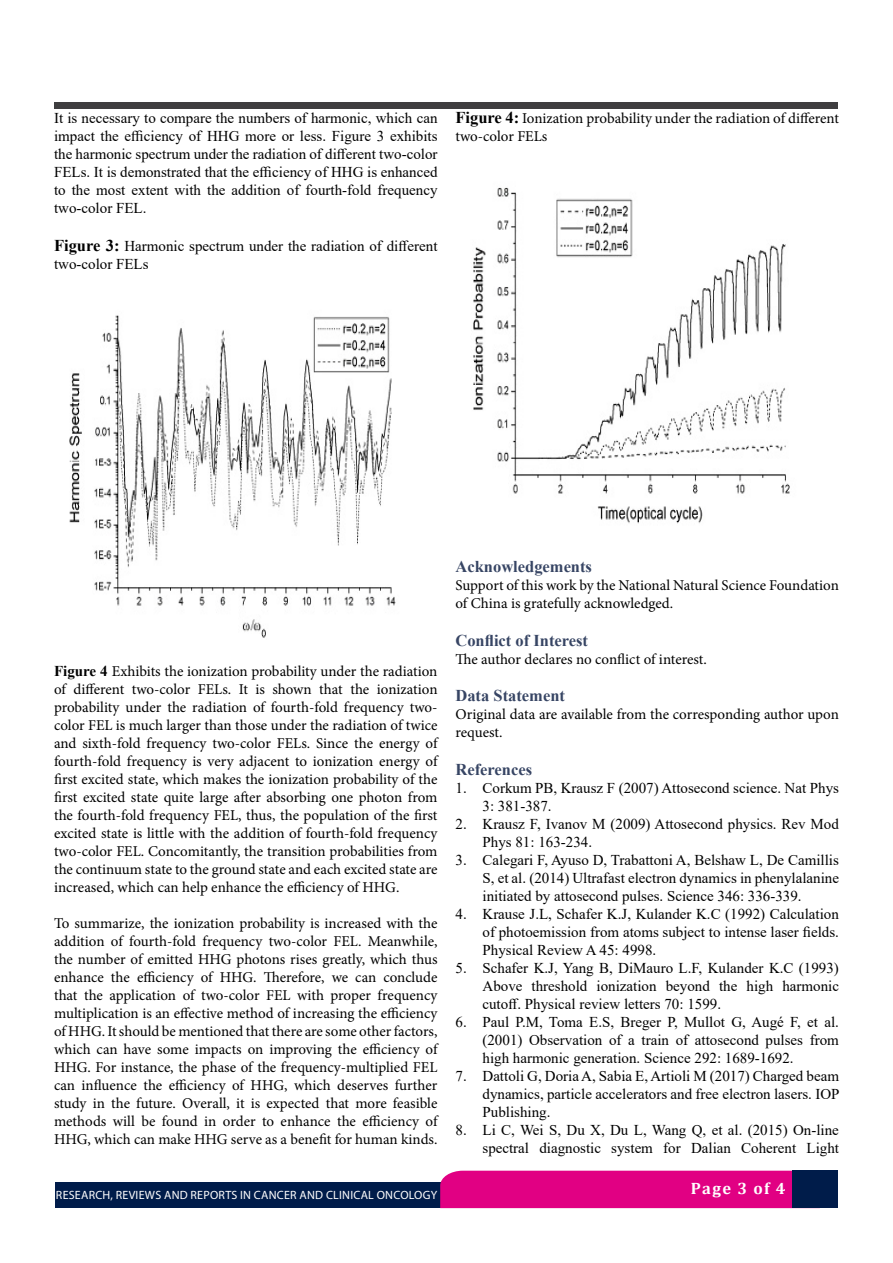
<style>
.page{position:relative;width:893px;height:1263px;background:#fff}
.page>*{position:absolute;margin:0;border:0;box-sizing:border-box;transform-origin:0 0}
.t1{font:700 16.5px "Times New Roman";color:#374564}
.t2{font:700 16.5px "Cambria";letter-spacing:.08em;color:#fff}
.t3{font:15px/18px "Minion Pro";color:#000}
.t4{font:15px/18px "Times New Roman";color:#000;text-align:justify}
.t5{font:12px "Myriad Pro";letter-spacing:.02em;color:#fff}
.s1{font-weight:700;font-size:16.5px}
.s2{font-family:"Times New Roman";font-weight:700;font-size:16.5px}
.s3{font-family:"Times New Roman";font-weight:700}
</style>
<div class="page">
<div style="left:54px;top:103px;width:783px;height:5px;background:#3f3e40"></div>
<div style="left:55px;top:1182px;width:765px;height:26px;background:#001c4a"></div>
<div style="left:440px;top:1171px;width:352px;height:37px;background:#e10083"></div>
<div style="left:792px;top:1171px;width:46px;height:37px;background:#001c4a"></div>
<img style="left:69px;top:315px;width:327px;height:323px">
<img style="left:473px;top:187px;width:317px;height:337px">
<p class="t4" style="left:54px;top:108px;width:385px">It is necessary to compare the numbers of harmonic, which can impact the efficiency of HHG more or less. Figure 3 exhibits the harmonic spectrum under the radiation of different two-color FELs. It is demonstrated that the efficiency of HHG is enhanced to the most extent with the addition of fourth-fold frequency two-color FEL.</p>
<p class="t4" style="left:54px;top:236px;width:385px"><span class="s1">Figure 3:</span> Harmonic spectrum under the radiation of different two-color FELs</p>
<p class="t3" style="left:455px;top:110px;width:385px"><span class="s2">Figure 4:</span> Ionization probability under the radiation of different two-color FELs</p>
<p class="t3" style="left:54px;top:662px;width:385px;text-align:justify"><span class="s3">Figure 4</span> Exhibits the ionization probability under the radiation of different two-color FELs. It is shown that the ionization probability under the radiation of fourth-fold frequency two&shy;color FEL is much larger than those under the radiation of twice and sixth-fold frequency two-color FELs. Since the energy of fourth-fold frequency is very adjacent to ionization energy of first excited state, which makes the ionization probability of the first excited state quite large after absorbing one photon from the fourth-fold frequency FEL, thus, the population of the first excited state is little with the addition of fourth-fold frequency two-color FEL. Concomitantly, the transition probabilities from the continuum state to the ground state and each excited state are increased, which can help enhance the efficiency of HHG.</p>
<p class="t3" style="left:54px;top:914px;width:385px;text-align:justify">To summarize, the ionization probability is increased with the addition of fourth-fold frequency two-color FEL. Meanwhile, the number of emitted HHG photons rises greatly, which thus enhance the efficiency of HHG. Therefore, we can conclude that the application of two-color FEL with proper frequency multiplication is an effective method of increasing the efficiency of HHG. It should be mentioned that there are some other factors, which can have some impacts on improving the efficiency of HHG. For instance, the phase of the frequency-multiplied FEL can influence the efficiency of HHG, which deserves further study in the future. Overall, it is expected that more feasible methods will be found in order to enhance the efficiency of HHG, which can make HHG serve as a benefit for human kinds.</p>
<p class="t5" style="left:56px;top:1188px;width:383px">RESEARCH, REVIEWS AND REPORTS IN CANCER AND CLINICAL ONCOLOGY</p>
<p class="t1" style="left:455px;top:554px;width:138px">Acknowledgements</p>
<p class="t3" style="left:455px;top:576px;width:385px">Support of this work by the National Natural Science Foundation of China is gratefully acknowledged.</p>
<p class="t1" style="left:455px;top:628px;width:134px">Conflict of Interest</p>
<p class="t3" style="left:455px;top:650px;width:253px">The author declares no conflict of interest.</p>
<p class="t1" style="left:455px;top:684px;width:111px">Data Statement</p>
<p class="t3" style="left:455px;top:706px;width:385px">Original data are available from the corresponding author upon request.</p>
<p class="t1" style="left:455px;top:758px;width:78px">References</p>
<p class="t4" style="left:482px;top:779px;width:358px;text-indent:-27px">1. Corkum PB, Krausz F (2007) Attosecond science. Nat Phys<br>3: 381-387.</p>
<p class="t4" style="left:482px;top:815px;width:358px;text-indent:-27px">2. Krausz F, Ivanov M (2009) Attosecond physics. Rev Mod<br>Phys 81: 163-234.</p>
<p class="t4" style="left:482px;top:851px;width:358px;text-indent:-27px">3. Calegari F, Ayuso D, Trabattoni A, Belshaw L, De Camillis S, et al. (2014) Ultrafast electron dynamics in phenylalanine initiated by attosecond pulses. Science 346: 336-339.</p>
<p class="t4" style="left:482px;top:905px;width:358px;text-indent:-27px">4. Krause J.L, Schafer K.J, Kulander K.C (1992) Calculation of photoemission from atoms subject to intense laser fields.<br>Physical Review A 45: 4998.</p>
<p class="t4" style="left:482px;top:959px;width:358px;text-indent:-27px">5. Schafer K.J, Yang B, DiMauro L.F, Kulander K.C (1993)<br>Above threshold ionization beyond the high harmonic cutoff. Physical review letters 70: 1599.</p>
<p class="t4" style="left:482px;top:1013px;width:358px;text-indent:-27px">6. Paul P.M, Toma E.S, Breger P, Mullot G, Augé F, et al. (2001) Observation of a train of attosecond pulses from high harmonic generation. Science 292: 1689-1692.</p>
<p class="t4" style="left:482px;top:1067px;width:359px;text-indent:-27px">7. Dattoli G, Doria A, Sabia E, Artioli M (2017) Charged beam dynamics, particle accelerators and free electron lasers. IOP Publishing.</p>
<p class="t4" style="left:455px;top:1121px;width:385px;text-align:right">8. Li C, Wei S, Du X, Du L, Wang Q, et al. (2015) On-line spectral diagnostic system for Dalian Coherent Light</p>
<p class="t2" style="left:691px;top:1177px;width:96px">Page 3 of 4</p>
</div>
